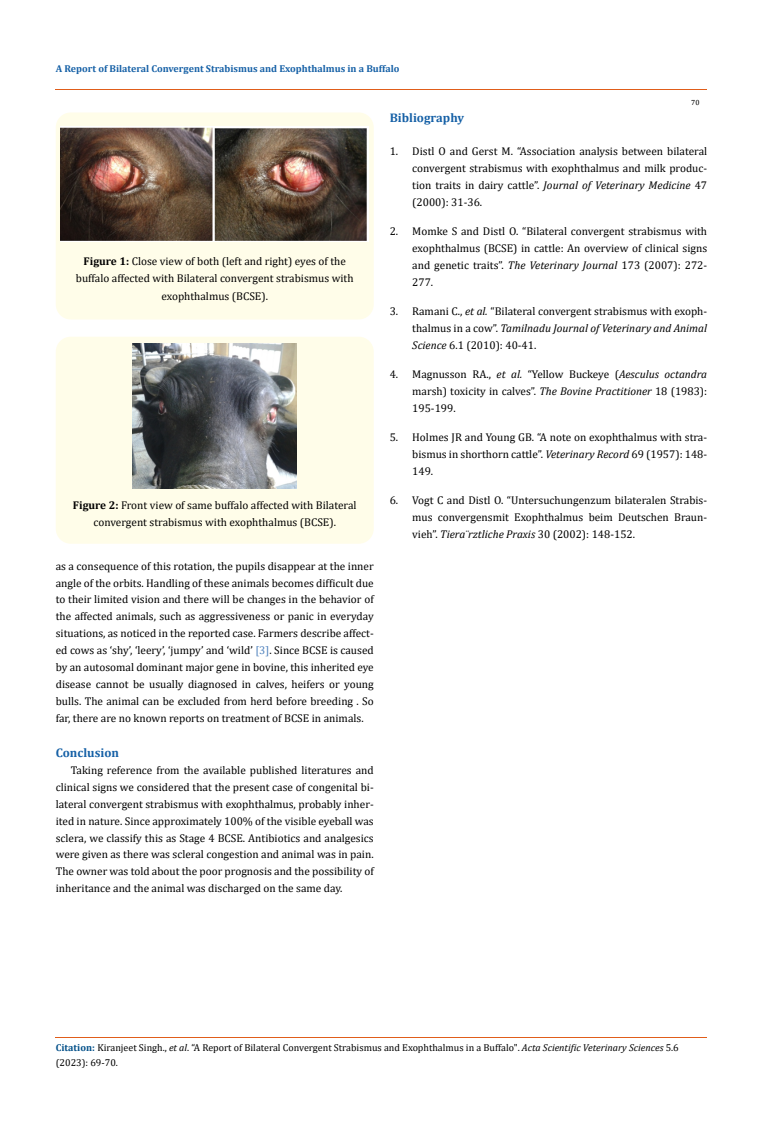
<style>
.page{position:relative;width:764px;height:1125px;background:#fff}
.page>*{position:absolute;margin:0;border:0;box-sizing:border-box;transform-origin:0 0}
.t1{font:700 12.5px "Cambria";color:#1560a6}
.t2{font:11.25px/16.9px "Cambria";color:#000;text-align:justify}
.t3{font:10px/15px "Cambria";color:#000}
.t4{font:700 10px "Cambria";color:#1560a6}
.t5{font:7.5px "Cambria";color:#000}
.s1{font-weight:700}
.s2{color:#4f81bd}
.s3{font-style:italic}
.s4{font-weight:700;color:#035089}
</style>
<div class="page">
<div style="left:56px;top:112px;width:318px;height:207px;background:#fffde9;border-radius:15px"></div>
<img style="left:60px;top:127px;width:309px;height:114px">
<div style="left:56px;top:337px;width:318px;height:207px;background:#fffde9;border-radius:15px"></div>
<img style="left:132px;top:344px;width:165px;height:145px">
<hr style="left:56px;top:90px;width:651px;height:1px;background:#e05d1a">
<hr style="left:56px;top:1037px;width:651px;height:1px;background:#e05d1a">
<p class="t4" style="left:56px;top:61px;width:345px">A Report of Bilateral Convergent Strabismus and Exophthalmus in a Buffalo</p>
<p class="t5" style="left:691px;top:98px;width:10px">70</p>
<p class="t2" style="left:76px;top:252px;width:279px;line-height:17.5px;text-align:center"><span class="s1">Figure 1:</span> Close view of both (left and right) eyes of the buffalo affected with Bilateral convergent strabismus with exophthalmus (BCSE).</p>
<p class="t2" style="left:73px;top:496px;width:285px;line-height:17.5px;text-align:center"><span class="s1">Figure 2:</span> Front view of same buffalo affected with Bilateral convergent strabismus with exophthalmus (BCSE).</p>
<p class="t2" style="left:56px;top:557px;width:319px">as a consequence of this rotation, the pupils disappear at the inner angle of the orbits. Handling of these animals becomes difficult due to their limited vision and there will be changes in the behavior of the affected animals, such as aggressiveness or panic in everyday situations, as noticed in the reported case. Farmers describe affect&shy;ed cows as ‘shy’, ‘leery’, ‘jumpy’ and ‘wild’ <span class="s2">[3]</span>. Since BCSE is caused by an autosomal dominant major gene in bovine, this inherited eye disease cannot be usually diagnosed in calves, heifers or young bulls. The animal can be excluded from herd before breeding . So far, there are no known reports on treatment of BCSE in animals.</p>
<p class="t1" style="left:56px;top:744px;width:65px">Conclusion</p>
<p class="t2" style="left:56px;top:762px;width:319px;text-indent:15px">Taking reference from the available published literatures and clinical signs we considered that the present case of congenital bi&shy;lateral convergent strabismus with exophthalmus, probably inher&shy;ited in nature. Since approximately 100% of the visible eyeball was sclera, we classify this as Stage 4 BCSE. Antibiotics and analgesics were given as there was scleral congestion and animal was in pain.<br>The owner was told about the poor prognosis and the possibility of inheritance and the animal was discharged on the same day.</p>
<p class="t1" style="left:390px;top:109px;width:76px">Bibliography</p>
<p class="t2" style="left:412px;top:143px;width:296px;text-indent:-22px">1. Distl O and Gerst M. “Association analysis between bilateral convergent strabismus with exophthalmus and milk produc&shy;tion traits in dairy cattle”. <span class="s3">Journal of Veterinary Medicine</span> 47 (2000): 31-36.</p>
<p class="t2" style="left:412px;top:223px;width:296px;text-indent:-22px">2. Momke S and Distl O. “Bilateral convergent strabismus with exophthalmus (BCSE) in cattle: An overview of clinical signs and genetic traits”. <span class="s3">The Veterinary Journal</span> 173 (2007): 272- 277.</p>
<p class="t2" style="left:412px;top:303px;width:296px;text-indent:-22px">3. Ramani C., <span class="s3">et al.</span> “Bilateral convergent strabismus with exoph&shy;thalmus in a cow”. <span class="s3">Tamilnadu Journal of Veterinary and Animal Science</span> 6.1 (2010): 40-41.</p>
<p class="t2" style="left:412px;top:366px;width:296px;text-indent:-22px">4. Magnusson RA., <span class="s3">et al.</span> “Yellow Buckeye (<span class="s3">Aesculus octandra </span>marsh) toxicity in calves”. <span class="s3">The Bovine Practitioner</span> 18 (1983):<br>195-199.</p>
<p class="t2" style="left:412px;top:429px;width:296px;text-indent:-22px">5. Holmes JR and Young GB. “A note on exophthalmus with stra&shy;bismus in shorthorn cattle”. <span class="s3">Veterinary Record</span> 69 (1957): 148- 149.</p>
<p class="t2" style="left:412px;top:492px;width:296px;text-indent:-22px">6. Vogt C and Distl O. “Untersuchungenzum bilateralen Strabis&shy;mus convergensmit Exophthalmus beim Deutschen Braun&shy;vieh”. <span class="s3">Tiera¨rztliche Praxis</span> 30 (2002): 148-152.</p>
<p class="t3" style="left:56px;top:1040px;width:624px"><span class="s4">Citation:</span> Kiranjeet Singh., <span class="s3">et al</span>. “A Report of Bilateral Convergent Strabismus and Exophthalmus in a Buffalo". <span class="s3">Acta Scientific Veterinary Sciences</span> 5.6 (2023): 69-70.</p>
</div>
